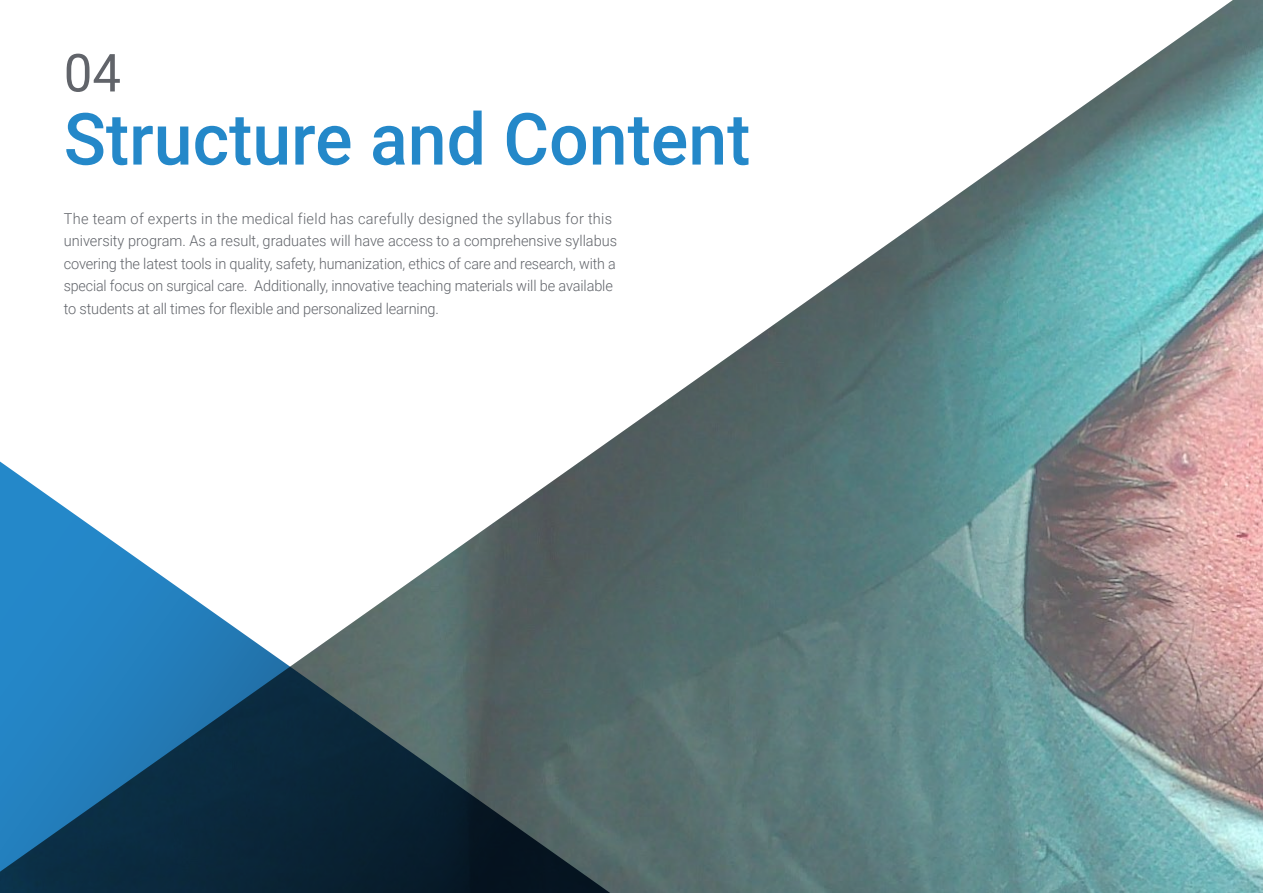
<style>
.page{position:relative;width:1263px;height:893px;background:#fff}
.page>*{position:absolute;margin:0;border:0;box-sizing:border-box;transform-origin:0 0}
.t1{font:500 72px "Roboto";color:#2488c9}
.t2{font:52.5px "Roboto";color:#61646a}
.t3{font:300 15px/22.5px "Roboto";letter-spacing:-.01em;color:#61646a}
</style>
<div class="page">
<img style="left:602px;top:0;width:661px;height:893px">
<svg style="left:0;top:446px;width:640px;height:447px"></svg>
<h2 class="t2" style="left:64px;top:36px;width:59px">04</h2>
<h1 class="t1" style="left:64px;top:89px;width:688px">Structure and Content</h1>
<p class="t3" style="left:64px;top:207px;width:555px">The team of experts in the medical field has carefully designed the syllabus for this university program. As a result, graduates will have access to a comprehensive syllabus covering the latest tools in quality, safety, humanization, ethics of care and research, with a special focus on surgical care. Additionally, innovative teaching materials will be available to students at all times for flexible and personalized learning.</p>
</div>
